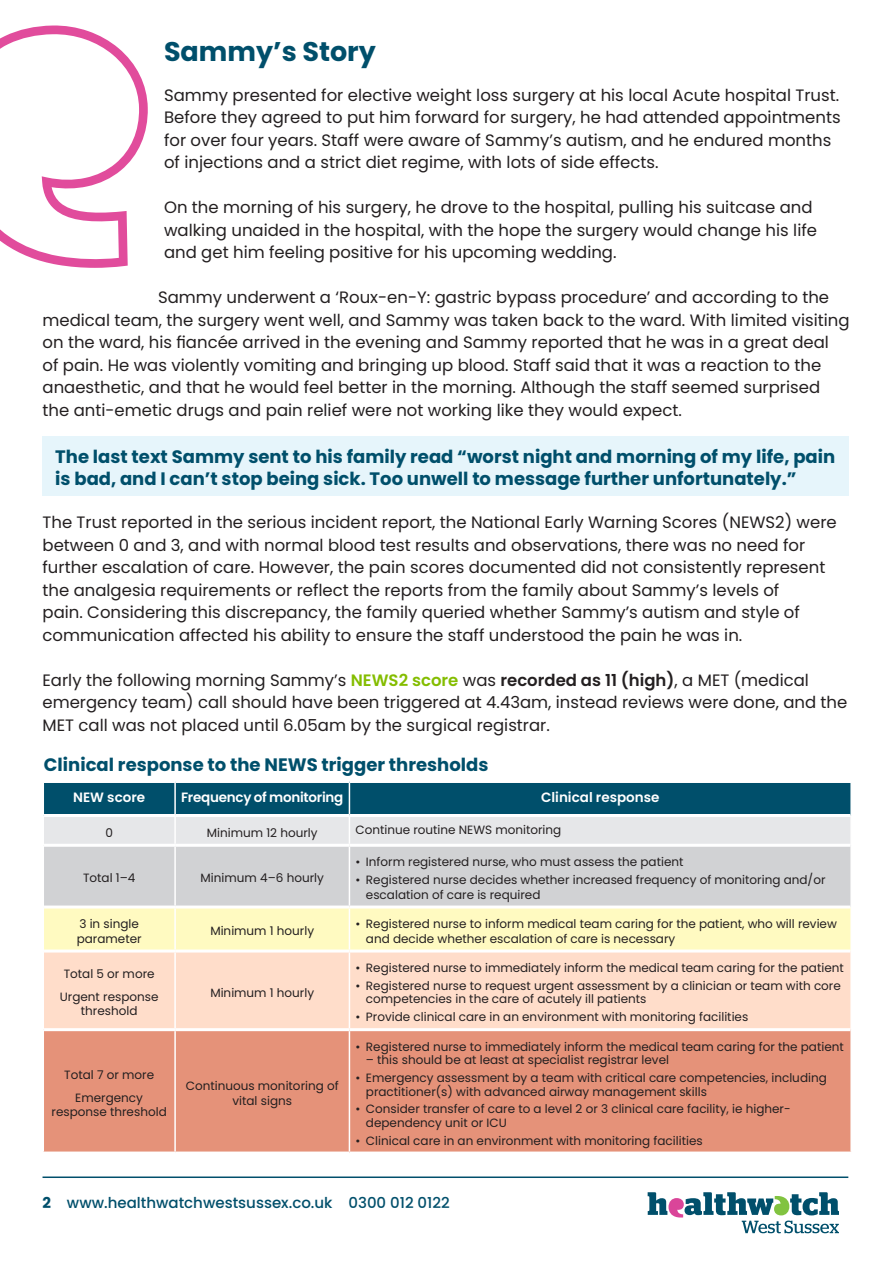
<style>
.page{position:relative;width:893px;height:1263px;background:#fff}
.page>*{position:absolute;margin:0;border:0;box-sizing:border-box;transform-origin:0 0}
.Subhead{font:700 27px "Poppins";color:#004f6b}
.Quote_-_bold_blue_box{font:700 18px/21.6px "Poppins";color:#004f6b}
.Subhead-2{font:700 18px "Poppins";color:#004f6b}
.Body{font:16.5px/22.5px "Poppins";color:#231f20}
.t1{font:500 15px "Poppins";color:#004f6b}
.Body-2{font:600 13.5px "Poppins";color:#fff}
.Body-3{font:600 13.5px "Poppins";letter-spacing:-.02em;color:#fff}
.Body-4{font:12px/14.4px "Poppins";color:#231f20}
.s1{font-weight:600;color:#84bd00}
.s2{font-weight:600}
.s3{font-weight:700}
</style>
<div class="page">
<hr style="left:43px;top:1176px;width:805px;height:2px;background:#004f6b">
<svg style="left:648px;top:1192px;width:191px;height:41px"></svg>
<svg style="left:0;top:26px;width:148px;height:242px"></svg>
<div style="left:43px;top:436px;width:806px;height:59px;background:#e6f5fb"></div>
<div style="left:44px;top:847px;width:806px;height:58px;background:#d1d2d4"></div>
<div style="left:44px;top:908px;width:806px;height:41px;background:#fffac1"></div>
<div style="left:44px;top:952px;width:806px;height:76px;background:#ffddca"></div>
<div style="left:44px;top:1031px;width:806px;height:120px;background:#e59279"></div>
<svg style="left:43px;top:783px;width:808px;height:61px;background:#6b96a6"></svg>
<hr style="left:850px;top:815px;width:2px;height:30px;background:#fff">
<hr style="left:174px;top:847px;width:2px;height:58px;background:#fff">
<hr style="left:349px;top:847px;width:1px;height:58px;background:#fff">
<hr style="left:174px;top:908px;width:2px;height:41px;background:#fff">
<hr style="left:349px;top:908px;width:1px;height:41px;background:#fff">
<hr style="left:174px;top:952px;width:2px;height:76px;background:#fff">
<hr style="left:349px;top:952px;width:1px;height:76px;background:#fff">
<hr style="left:174px;top:1031px;width:2px;height:120px;background:#fff">
<hr style="left:349px;top:1031px;width:1px;height:120px;background:#fff">
<hr style="left:44px;top:814px;width:131px;height:3px;background:#fff">
<hr style="left:175px;top:814px;width:174px;height:3px;background:#fff">
<hr style="left:349px;top:814px;width:501px;height:3px;background:#fff">
<p class="Subhead" style="left:164px;top:36px;width:213px">Sammy’s Story</p>
<p class="Body" style="left:164px;top:84px;width:678px">Sammy presented for elective weight loss surgery at his local Acute hospital Trust.<br>Before they agreed to put him forward for surgery, he had attended appointments for over four years. Staff were aware of Sammy’s autism, and he endured months of injections and a strict diet regime, with lots of side effects.</p>
<p class="Body" style="left:164px;top:196px;width:654px">On the morning of his surgery, he drove to the hospital, pulling his suitcase and walking unaided in the hospital, with the hope the surgery would change his life and get him feeling positive for his upcoming wedding.</p>
<p class="Body" style="left:43px;top:286px;width:809px;text-indent:115px">Sammy underwent a ‘Roux-en-Y: gastric bypass procedure’ and according to the medical team, the surgery went well, and Sammy was taken back to the ward. With limited visiting on the ward, his fiancée arrived in the evening and Sammy reported that he was in a great deal<br>of pain. He was violently vomiting and bringing up blood. Staff said that it was a reaction to the anaesthetic, and that he would feel better in the morning. Although the staff seemed surprised the anti-emetic drugs and pain relief were not working like they would expect.</p>
<p class="Quote_-_bold_blue_box" style="left:55px;top:446px;width:781px">The last text Sammy sent to his family read “worst night and morning of my life, pain is bad, and I can’t stop being sick. Too unwell to message further unfortunately.”</p>
<p class="Body" style="left:43px;top:511px;width:796px">The Trust reported in the serious incident report, the National Early Warning Scores (NEWS2) were between 0 and 3, and with normal blood test results and observations, there was no need for further escalation of care. However, the pain scores documented did not consistently represent the analgesia requirements or reflect the reports from the family about Sammy’s levels of<br>pain. Considering this discrepancy, the family queried whether Sammy’s autism and style of communication affected his ability to ensure the staff understood the pain he was in.</p>
<p class="Body" style="left:43px;top:669px;width:806px">Early the following morning Sammy’s <span class="s1">NEWS2 score</span> was <span class="s2">recorded as 11 (high)</span>, a MET (medical emergency team) call should have been triggered at 4.43am, instead reviews were done, and the<br>MET call was not placed until 6.05am by the surgical registrar.</p>
<p class="Subhead-2" style="left:44px;top:754px;width:446px">Clinical response to the NEWS trigger thresholds</p>
<p class="Body-2" style="left:73px;top:789px;width:74px">NEW score</p>
<p class="Body-3" style="left:181px;top:789px;width:164px">Frequency of monitoring</p>
<p class="Body-2" style="left:541px;top:789px;width:120px">Clinical response</p>
<p class="Body-4" style="left:105px;top:825px;width:9px">0</p>
<p class="Body-4" style="left:207px;top:825px;width:112px">Minimum 12 hourly</p>
<p class="Body-4" style="left:355px;top:823px;width:207px">Continue routine NEWS monitoring</p>
<p class="Body-4" style="left:83px;top:871px;width:54px">Total 1–4</p>
<p class="Body-4" style="left:201px;top:871px;width:125px">Minimum 4–6 hourly</p>
<p class="Body-4" style="left:355px;top:855px;width:330px">• Inform registered nurse, who must assess the patient</p>
<p class="Body-4" style="left:366px;top:873px;width:461px;text-indent:-10px">• Registered nurse decides whether increased frequency of monitoring and/or escalation of care is required</p>
<p class="Body-4" style="left:77px;top:917px;width:66px">3 in single parameter</p>
<p class="Body-4" style="left:210px;top:924px;width:105px">Minimum 1 hourly</p>
<p class="Body-4" style="left:366px;top:917px;width:472px;text-indent:-10px">• Registered nurse to inform medical team caring for the patient, who will review and decide whether escalation of care is necessary</p>
<p class="Body-4" style="left:64px;top:967px;width:92px">Total 5 or more</p>
<p class="Body-4" style="left:60px;top:989px;width:100px;text-align:center">Urgent response threshold</p>
<p class="Body-4" style="left:210px;top:985px;width:105px">Minimum 1 hourly</p>
<p class="Body-4" style="left:355px;top:961px;width:490px">• Registered nurse to immediately inform the medical team caring for the patient</p>
<p class="Body-4" style="left:366px;top:979px;width:476px;line-height:13.5px;text-indent:-10px">• Registered nurse to request urgent assessment by a clinician or team with core competencies in the care of acutely ill patients</p>
<p class="Body-4" style="left:355px;top:1010px;width:394px">• Provide clinical care in an environment with monitoring facilities</p>
<p class="Body-4" style="left:64px;top:1068px;width:91px">Total 7 or more</p>
<p class="Body-4" style="left:52px;top:1090px;width:117px;text-align:center">Emergency response threshold</p>
<p class="Body-4" style="left:186px;top:1079px;width:154px;text-align:center">Continuous monitoring of vital signs</p>
<p class="Body-4" style="left:355px;top:1039px;width:490px">• Registered nurse to immediately inform the medical team caring for the patient</p>
<p class="Body-4" style="left:366px;top:1053px;width:305px">– this should be at least at specialist registrar level</p>
<p class="Body-4" style="left:366px;top:1071px;width:462px;line-height:13.5px;text-indent:-10px">• Emergency assessment by a team with critical care competencies, including practitioner(s) with advanced airway management skills</p>
<p class="Body-4" style="left:366px;top:1102px;width:426px;line-height:13.5px;text-indent:-10px">• Consider transfer of care to a level 2 or 3 clinical care facility, ie higher&shy;dependency unit or ICU</p>
<p class="Body-4" style="left:355px;top:1133px;width:349px">• Clinical care in an environment with monitoring facilities</p>
<p class="t1" style="left:43px;top:1194px;width:409px"><span class="s3">2</span> www.healthwatchwestsussex.co.uk 0300 012 0122</p>
</div>
